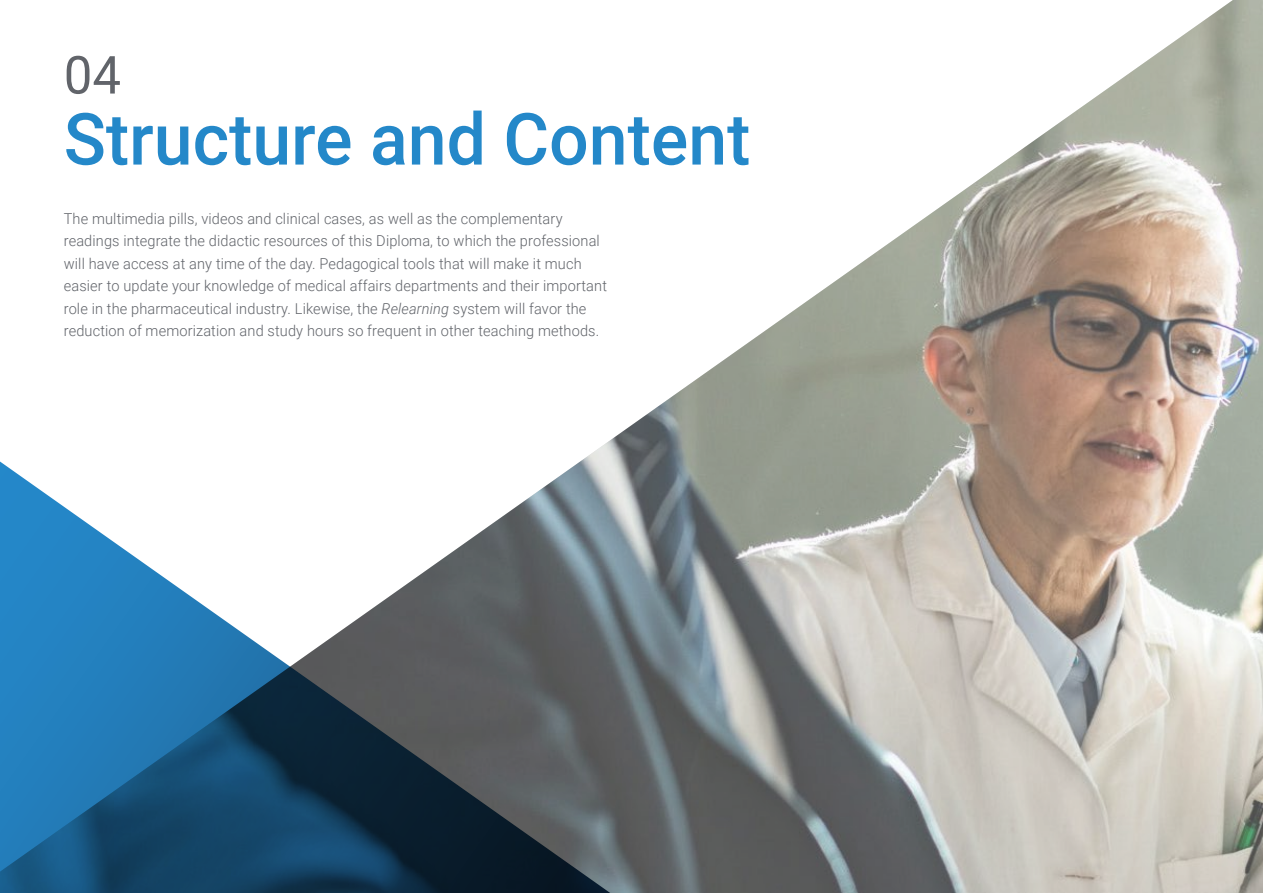
<style>
.page{position:relative;width:1263px;height:893px;background:#fff}
.page>*{position:absolute;margin:0;border:0;box-sizing:border-box;transform-origin:0 0}
.t1{font:500 72px "Roboto";color:#2488c9}
.t2{font:52.5px "Roboto";color:#61646a}
.t3{font:300 15px/22.5px "Roboto";letter-spacing:.01em;color:#61646a}
.s1{font-style:italic}
</style>
<div class="page">
<img style="left:602px;top:0;width:661px;height:893px">
<svg style="left:0;top:446px;width:640px;height:447px"></svg>
<h2 class="t2" style="left:64px;top:38px;width:59px">04</h2>
<h1 class="t1" style="left:64px;top:89px;width:688px">Structure and Content</h1>
<p class="t3" style="left:64px;top:207px;width:545px">The multimedia pills, videos and clinical cases, as well as the complementary readings integrate the didactic resources of this Diploma, to which the professional will have access at any time of the day. Pedagogical tools that will make it much easier to update your knowledge of medical affairs departments and their important role in the pharmaceutical industry. Likewise, the <span class="s1">Relearning</span> system will favor the reduction of memorization and study hours so frequent in other teaching methods.</p>
</div>
